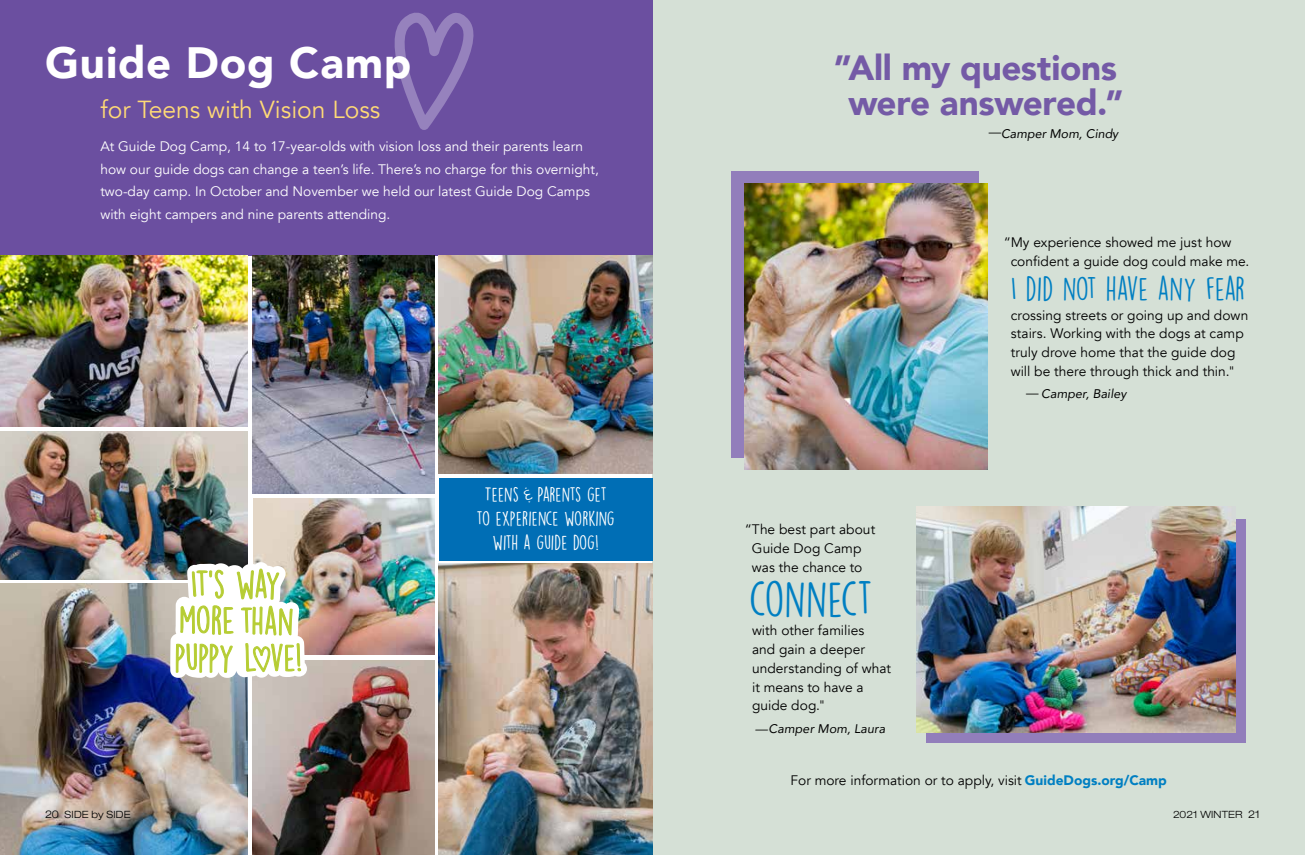
<style>
.page{position:relative;width:1305px;height:855px;background:#fff}
.page>*{position:absolute;margin:0;border:0;box-sizing:border-box;transform-origin:0 0}
.t1{font:46.25px "DK Lemon Yellow Sun";letter-spacing:-.01em;color:#007fc2}
.t2{font:900 43.75px "Avenir";letter-spacing:.02em;color:#fff}
.t3{font:900 35px/35px "Avenir";letter-spacing:-.01em;color:#745aa6;text-align:center}
.t4{font:30px "DK Lemon Yellow Sun";letter-spacing:-.005em;color:#007fc2}
.t5{font:24.62px "Avenir";color:#ffda76}
.t6{font:18.5px/23.8px "DK Lemon Yellow Sun";color:#fff;text-align:center}
.t7{font:13.75px/18.8px "Avenir";color:#000}
.t8{font:13.75px/22.5px "Avenir";color:#fff}
.t9{font:italic 12.5px "Avenir";letter-spacing:.005em;color:#000}
.t10{font:300 expanded 10px "Helvetica Neue";letter-spacing:.02em;color:#000}
.s1{font-size:10.62px}
.s2{font-family:"A Year Without Rain"}
.s3{font-style:normal}
.s4{font-weight:900;color:#007fc2}
.s5{font-size:10.12px}
</style>
<div class="page">
<div style="left:653px;top:0;width:652px;height:855px;background:#d5e0d6"></div>
<div style="left:0;top:0;width:653px;height:256px;background:#6b4fa0"></div>
<svg style="left:394px;top:12px;width:80px;height:118px"></svg>
<img style="left:253px;top:661px;width:181px;height:194px">
<img style="left:0;top:256px;width:247px;height:171px">
<img style="left:253px;top:256px;width:181px;height:237px">
<img style="left:0;top:432px;width:247px;height:147px">
<img style="left:253px;top:498px;width:181px;height:156px">
<img style="left:0;top:584px;width:247px;height:271px">
<svg style="left:170px;top:562px;width:137px;height:120px"></svg>
<img style="left:439px;top:256px;width:214px;height:217px">
<div style="left:439px;top:478px;width:213px;height:82px;background:#006eb5"></div>
<img style="left:439px;top:564px;width:213px;height:291px">
<div style="left:731px;top:171px;width:248px;height:286px;background:#927ebb"></div>
<img style="left:745px;top:184px;width:243px;height:286px">
<div style="left:927px;top:520px;width:319px;height:223px;background:#927ebb"></div>
<img style="left:916px;top:507px;width:319px;height:225px">
<h1 class="t2" style="left:45px;top:26px;width:368px">Guide Dog Camp</h1>
<p class="t5" style="left:100px;top:94px;width:281px">for Teens with Vision Loss</p>
<p class="t8" style="left:100px;top:136px;width:500px">At Guide Dog Camp, 14 to 17-year-olds with vision loss and their parents learn how our guide dogs can change a teen’s life. There’s no charge for this overnight, two-day camp. In October and November we held our latest Guide Dog Camps with eight campers and nine parents attending.</p>
<p class="t10" style="left:45px;top:808px;width:87px"><span class="s1">20</span> SIDE by SIDE</p>
<p class="t6" style="left:477px;top:483px;width:140px">TEENS <span class="s2">&amp;</span> PARENTS GET<br>TO EXPERIENCE WORKING<br>WITH A GUIDE DOG!</p>
<h1 class="t3" style="left:834px;top:49px;width:291px">”All my questions were answered.”</h1>
<p class="t9" style="left:989px;top:126px;width:131px"><span class="s3">—</span>Camper Mom, Cindy</p>
<p class="t7" style="left:1004px;top:233px;width:229px">“My experience showed me just how</p>
<p class="t7" style="left:1011px;top:252px;width:240px">confident a guide dog could make me.</p>
<h1 class="t4" style="left:1011px;top:270px;width:236px">I DID NOT HAVE ANY FEAR</h1>
<p class="t7" style="left:1011px;top:306px;width:239px">crossing streets or going up and down</p>
<p class="t7" style="left:1011px;top:325px;width:235px">stairs. Working with the dogs at camp</p>
<p class="t7" style="left:1011px;top:343px;width:226px">truly drove home that the guide dog will be there through thick and thin."</p>
<p class="t9" style="left:1026px;top:386px;width:102px"><span class="s3">—</span> Camper, Bailey</p>
<p class="t7" style="left:745px;top:520px;width:132px;text-align:center">“The best part about<br>Guide Dog Camp was the chance to</p>
<h1 class="t1" style="left:749px;top:570px;width:126px">CONNECT</h1>
<p class="t7" style="left:752px;top:621px;width:141px">with other families<br>and gain a deeper understanding of what it means to have a guide dog."</p>
<p class="t9" style="left:755px;top:721px;width:131px">—Camper Mom, Laura</p>
<p class="t7" style="left:791px;top:771px;width:378px">For more information or to apply, visit <span class="s4">GuideDogs.org/Camp</span></p>
<p class="t10" style="left:1173px;top:808px;width:88px"><span class="s5">2021</span> WINTER <span class="s1">21</span></p>
</div>
